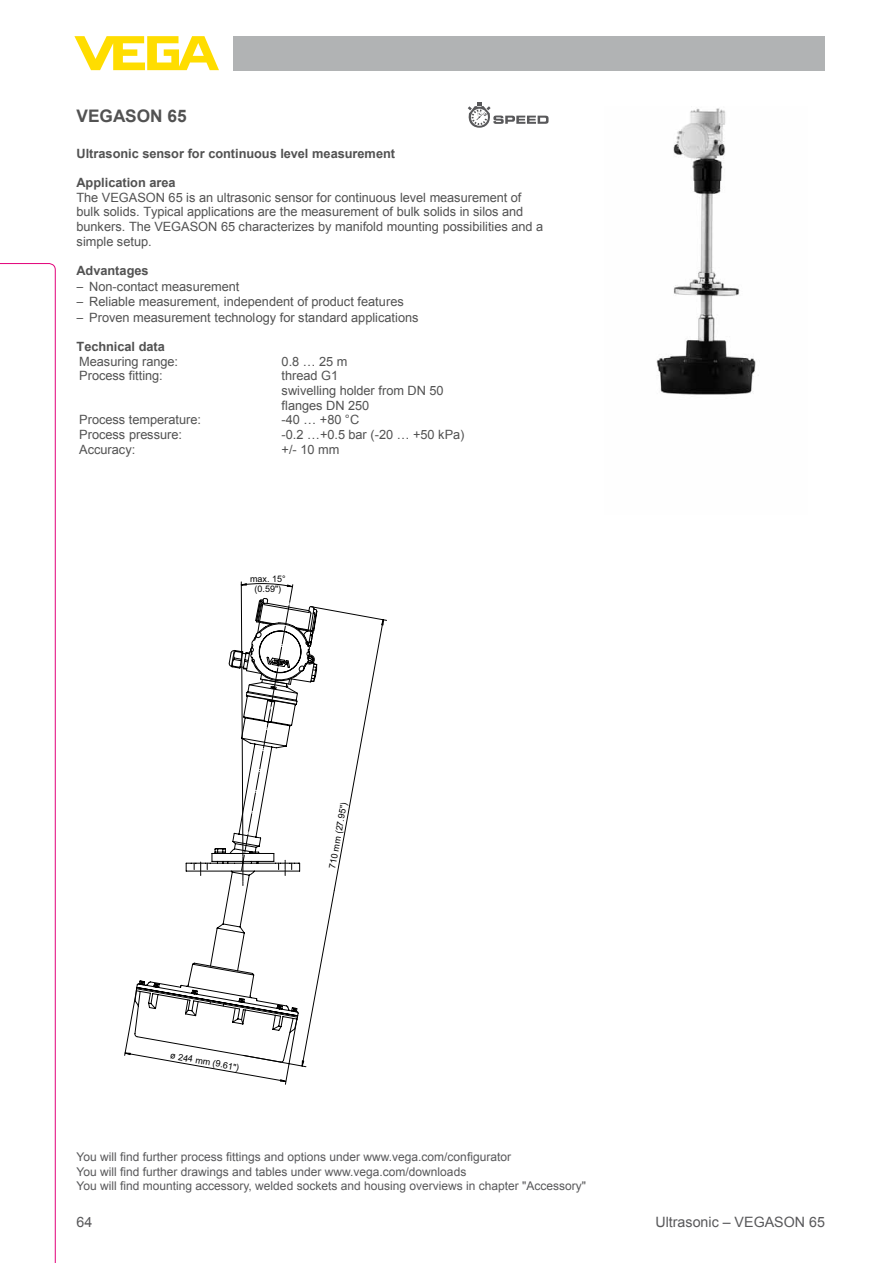
<style>
.page{position:relative;width:893px;height:1263px;background:#fff}
.page>*{position:absolute;margin:0;border:0;box-sizing:border-box;transform-origin:0 0}
.t1{font:700 17.25px "Arial";color:#525252}
.t2{font:14.25px "Arial";color:#58585a}
.t3{font:12.75px/14.7px "Arial";letter-spacing:-.005em;color:#525252}
.t4{font:700 12.75px "Arial";letter-spacing:-.005em;color:#525252}
.t5{font:12px/14.4px "Arial";color:#58585a}
.t6{font:9px/10.5px "Arial";letter-spacing:-.005em;color:#000;text-align:center}
</style>
<div class="page">
<div style="left:234px;top:36px;width:591px;height:34px;background:#b1b3b4"></div>
<svg style="left:74px;top:36px;width:145px;height:34px"></svg>
<svg style="left:468px;top:102px;width:81px;height:26px"></svg>
<img style="left:656px;top:108px;width:100px;height:287px">
<svg style="left:124px;top:848px;width:211px;height:236px"></svg>
<svg style="left:228px;top:581px;width:159px;height:310px"></svg>
<svg style="left:0;top:263px;width:56px;height:1000px"></svg>
<h1 class="t1" style="left:77px;top:105px;width:112px">VEGASON 65</h1>
<p class="t4" style="left:77px;top:145px;width:320px">Ultrasonic sensor for continuous level measurement</p>
<p class="t4" style="left:77px;top:174px;width:101px">Application area</p>
<p class="t3" style="left:77px;top:190px;width:468px">The VEGASON 65 is an ultrasonic sensor for continuous level measurement of bulk solids. Typical applications are the measurement of bulk solids in silos and bunkers. The VEGASON 65 characterizes by manifold mounting possibilities and a simple setup.</p>
<p class="t4" style="left:77px;top:262px;width:74px">Advantages</p>
<p class="t3" style="left:89px;top:279px;width:331px;line-height:15.5px">Non-contact measurement<br>Reliable measurement, independent of product features<br>Proven measurement technology for standard applications</p>
<p class="t4" style="left:77px;top:338px;width:90px">Technical data</p>
<p class="t3" style="left:79px;top:354px;width:100px">Measuring range:</p>
<p class="t3" style="left:282px;top:354px;width:67px">0.8 … 25 m</p>
<p class="t3" style="left:79px;top:369px;width:85px">Process fitting:</p>
<p class="t3" style="left:282px;top:369px;width:164px">thread G1<br>swivelling holder from DN 50 flanges DN 250</p>
<p class="t3" style="left:79px;top:413px;width:123px">Process temperature:</p>
<p class="t3" style="left:282px;top:413px;width:79px">-40 … +80 °C</p>
<p class="t3" style="left:79px;top:427px;width:104px">Process pressure:</p>
<p class="t3" style="left:282px;top:427px;width:184px">-0.2 …+0.5 bar (-20 … +50 kPa)</p>
<p class="t3" style="left:79px;top:442px;width:58px">Accuracy:</p>
<p class="t3" style="left:282px;top:442px;width:59px">+/- 10 mm</p>
<p class="t6" style="left:250px;top:573px;width:37px">max. 15° (0.59")</p>
<p class="t6" style="left:327px;top:867px;width:68px;rotate:-80deg">710 mm (27.95")</p>
<p class="t6" style="left:171px;top:1050px;width:71px;rotate:10deg">ø 244 mm (9.61")</p>
<p class="t5" style="left:77px;top:1150px;width:511px">You will find further process fittings and options under www.vega.com/configurator<br>You will find further drawings and tables under www.vega.com/downloads<br>You will find mounting accessory, welded sockets and housing overviews in chapter "Accessory"</p>
<p class="t2" style="left:77px;top:1212px;width:17px">64</p>
<p class="t2" style="left:655px;top:1212px;width:171px">Ultrasonic – VEGASON 65</p>
</div>
